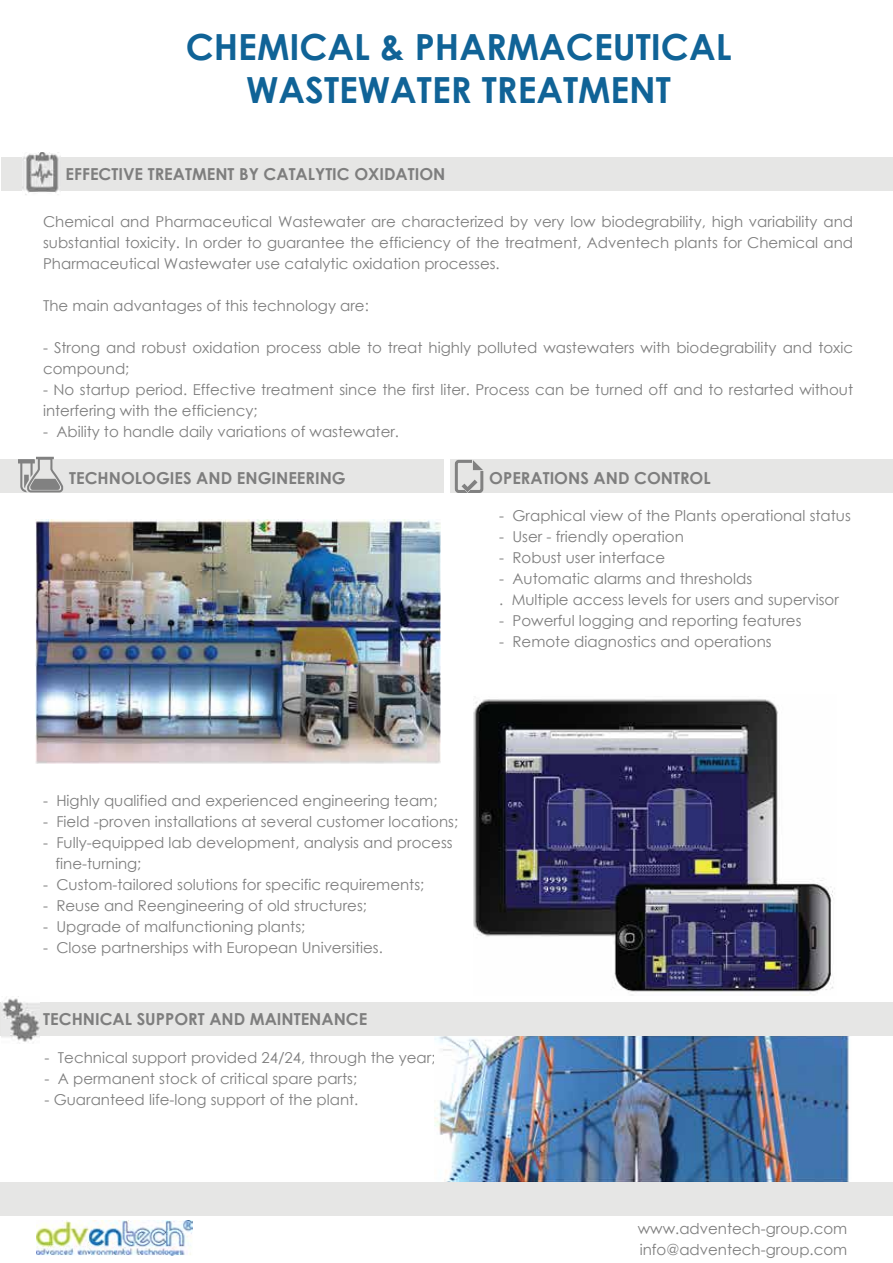
<style>
.page{position:relative;width:893px;height:1263px;background:#fff}
.page>*{position:absolute;margin:0;border:0;box-sizing:border-box;transform-origin:0 0}
.t1{font:700 36px/43.2px "Century Gothic";color:#106397;text-align:center}
.t2{font:700 16.5px "Century Gothic";color:#7e7e7e}
.t3{font:15px/21px "Century Gothic";color:#7e7e7e}
</style>
<div class="page">
<img style="left:434px;top:1036px;width:416px;height:146px">
<img style="left:473px;top:699px;width:362px;height:294px">
<img style="left:35px;top:519px;width:405px;height:244px">
<img style="left:36px;top:1221px;width:156px;height:35px">
<div style="left:0;top:1182px;width:893px;height:34px;background:#e6e6e5"></div>
<div style="left:450px;top:459px;width:443px;height:34px;background:#e6e6e5"></div>
<div style="left:455px;top:460px;width:28px;height:33px;border:3px solid #818181;border-radius:2px"></div>
<div style="left:472px;top:459px;width:12px;height:11px;background:#e6e6e5"></div>
<svg style="left:473px;top:460px;width:10px;height:10px"></svg>
<svg style="left:462px;top:480px;width:15px;height:13px"></svg>
<div style="left:0;top:459px;width:444px;height:34px;background:#e6e6e5"></div>
<svg style="left:18px;top:457px;width:46px;height:35px"></svg>
<div style="left:2px;top:157px;width:891px;height:33px;background:#e6e6e5"></div>
<img style="left:22px;top:152px;width:38px;height:43px">
<div style="left:0;top:1002px;width:893px;height:34px;background:#e6e6e5"></div>
<img style="left:1px;top:996px;width:39px;height:47px">
<h1 class="t1" style="left:186px;top:23px;width:547px">CHEMICAL &amp; PHARMACEUTICAL<br>WASTEWATER TREATMENT</h1>
<p class="t2" style="left:66px;top:162px;width:381px">EFFECTIVE TREATMENT BY CATALYTIC OXIDATION</p>
<p class="t3" style="left:43px;top:211px;width:812px;text-align:justify">Chemical and Pharmaceutical Wastewater are characterized by very low biodegrability, high variability and substantial toxicity. In order to guarantee the efficiency of the treatment, Adventech plants for Chemical and Pharmaceutical Wastewater use catalytic oxidation processes.</p>
<p class="t3" style="left:43px;top:295px;width:327px">The main advantages of this technology are:</p>
<p class="t3" style="left:43px;top:337px;width:812px">- Strong and robust oxidation process able to treat highly polluted wastewaters with biodegrability and toxic compound;</p>
<p class="t3" style="left:43px;top:379px;width:812px">- No startup period. Effective treatment since the first liter. Process can be turned off and to restarted without interfering with the efficiency;</p>
<p class="t3" style="left:43px;top:421px;width:358px">- Ability to handle daily variations of wastewater.</p>
<p class="t2" style="left:69px;top:466px;width:278px">TECHNOLOGIES AND ENGINEERING</p>
<p class="t2" style="left:489px;top:466px;width:223px">OPERATIONS AND CONTROL</p>
<p class="t3" style="left:499px;top:505px;width:353px">- Graphical view of the Plants operational status</p>
<p class="t3" style="left:499px;top:526px;width:186px">- User - friendly operation</p>
<p class="t3" style="left:499px;top:547px;width:167px">- Robust user interface</p>
<p class="t3" style="left:499px;top:568px;width:341px">- Automatic alarms and thresholds<br>. Multiple access levels for users and supervisor</p>
<p class="t3" style="left:499px;top:610px;width:304px">- Powerful logging and reporting features</p>
<p class="t3" style="left:499px;top:631px;width:274px">- Remote diagnostics and operations</p>
<p class="t3" style="left:43px;top:790px;width:396px">- Highly qualified and experienced engineering team;</p>
<p class="t3" style="left:43px;top:811px;width:417px">- Field -proven installations at several customer locations;</p>
<p class="t3" style="left:56px;top:832px;width:399px;text-indent:-12px">- Fully-equipped lab development, analysis and process fine-turning;</p>
<p class="t3" style="left:43px;top:874px;width:383px">- Custom-tailored solutions for specific requirements;</p>
<p class="t3" style="left:43px;top:895px;width:325px">- Reuse and Reengineering of old structures;</p>
<p class="t3" style="left:43px;top:916px;width:264px">- Upgrade of malfunctioning plants;</p>
<p class="t3" style="left:43px;top:937px;width:341px">- Close partnerships with European Universities.</p>
<p class="t2" style="left:43px;top:1006px;width:325px">TECHNICAL SUPPORT AND MAINTENANCE</p>
<p class="t3" style="left:45px;top:1047px;width:392px">- Technical support provided 24/24, through the year;</p>
<p class="t3" style="left:45px;top:1068px;width:314px">- A permanent stock of critical spare parts;</p>
<p class="t3" style="left:45px;top:1089px;width:315px">- Guaranteed life-long support of the plant.</p>
<p class="t3" style="left:638px;top:1217px;width:211px">www.adventech-group.com info@adventech-group.com</p>
</div>
